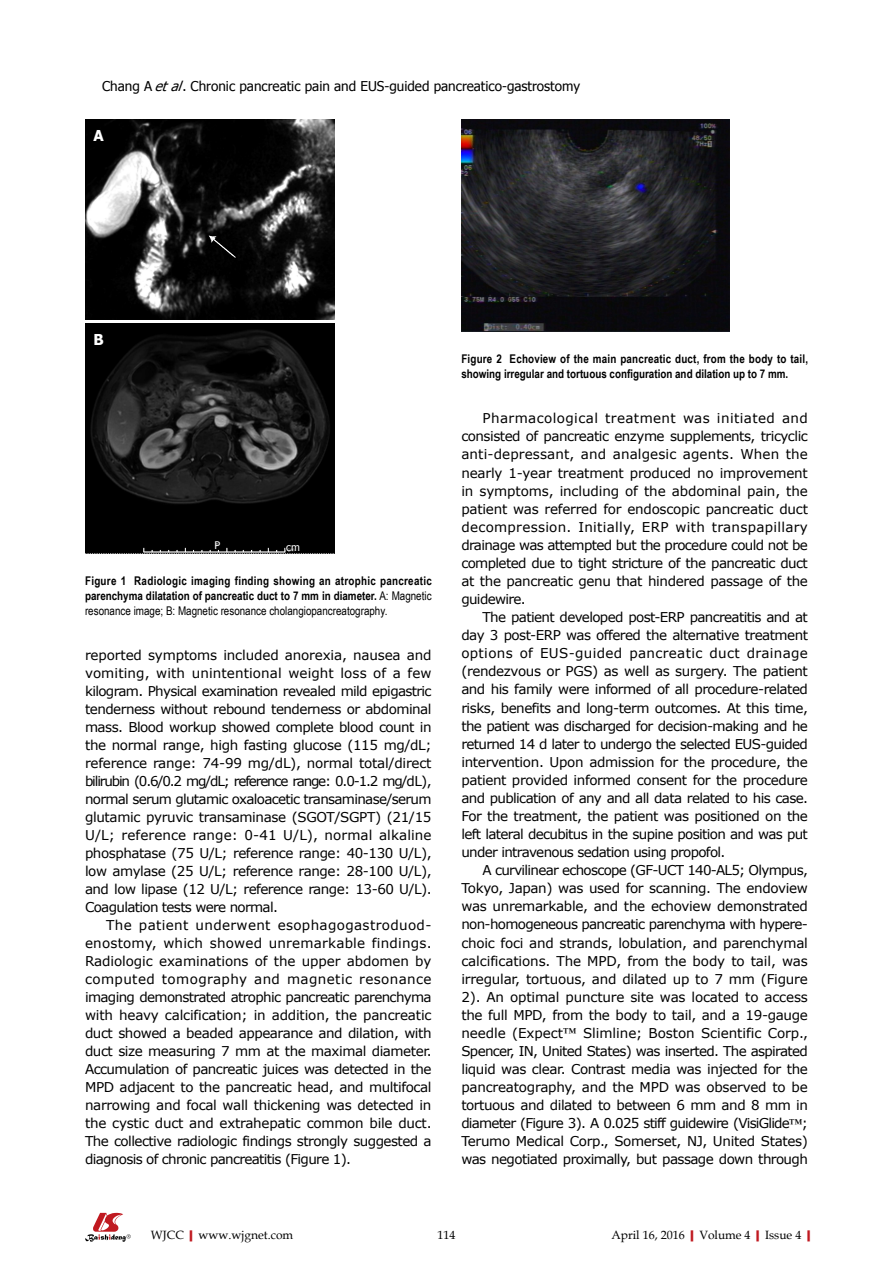
<style>
.page{position:relative;width:893px;height:1263px;background:#fff}
.page>*{position:absolute;margin:0;border:0;box-sizing:border-box;transform-origin:0 0}
.t1{font:700 15px "Tahoma";color:#fff}
.t2{font:13.5px "Verdana";letter-spacing:-.035em;color:#000}
.t3{font:13.5px "Verdana";letter-spacing:-.015em;color:#000}
.t4{font:13.5px "Verdana";letter-spacing:-.01em;color:#000}
.t5{font:13.5px "Verdana";letter-spacing:-.005em;color:#000}
.t6{font:13.5px "Verdana";letter-spacing:.01em;color:#000}
.t7{font:13.5px "Verdana";letter-spacing:.025em;color:#000}
.t8{font:13.5px "Verdana";letter-spacing:.03em;color:#000}
.t9{font:13.5px "Tahoma";color:#000}
.t10{font:13.5px "Verdana";letter-spacing:-.09em;color:#000}
.t11{font:13.5px "Verdana";letter-spacing:-.06em;color:#000}
.t12{font:13.5px "Verdana";letter-spacing:.02em;color:#000}
.t13{font:13.5px "Verdana";letter-spacing:-.055em;color:#000}
.t14{font:13.5px "Verdana";letter-spacing:.005em;color:#000}
.t15{font:13.5px "Verdana";letter-spacing:.015em;color:#000}
.t16{font:700 12px/15px "Arial Narrow";color:#000;text-align:justify}
.t17{font:12px "Book Antiqua";color:#000}
.t18{font:10.5px "Tahoma";color:#fff}
.s1{font-style:italic}
.s2{font-weight:400}
.s3{font-family:"Garamond"}
.s4{font-weight:700;color:#c01920}
</style>
<div class="page">
<svg style="left:85px;top:1213px;width:46px;height:29px"></svg>
<img style="left:85px;top:119px;width:249px;height:200px">
<img style="left:85px;top:323px;width:249px;height:231px">
<svg style="left:209px;top:236px;width:27px;height:22px"></svg>
<hr style="left:144px;top:552px;width:141px;height:1px;background:#fff">
<img style="left:461px;top:119px;width:269px;height:213px">
<p class="t9" style="left:102px;top:77px;width:479px">Chang A <span class="s1">etal</span>. Chronic pancreatic pain and EUS-guided pancreatico-gastrostomy</p>
<p class="t1" style="left:94px;top:125px;width:12px">A</p>
<p class="t1" style="left:94px;top:329px;width:12px">B</p>
<p class="t18" style="left:215px;top:538px;width:7px">P</p>
<p class="t18" style="left:286px;top:540px;width:15px">cm</p>
<p class="t16" style="left:85px;top:573px;width:348px">Figure 1 Radiologic imaging finding showing an atrophic pancreatic parenchyma dilatation of pancreatic duct to 7 mm in diameter. <span class="s2">A: Magnetic resonance image; B: Magnetic resonance cholangiopancreatography.</span></p>
<p class="t4" style="left:85px;top:647px;width:348px">reported symptoms included anorexia, nausea and</p>
<p class="t6" style="left:85px;top:665px;width:348px">vomiting, with unintentional weight loss of a few</p>
<p class="t2" style="left:85px;top:683px;width:348px">kilogram. Physical examination revealed mild epigastric</p>
<p class="t2" style="left:85px;top:701px;width:348px">tenderness without rebound tenderness or abdominal</p>
<p class="t2" style="left:85px;top:719px;width:348px">mass. Blood workup showed complete blood count in</p>
<p class="t2" style="left:85px;top:737px;width:348px">the normal range, high fasting glucose (115 mg/dL;</p>
<p class="t2" style="left:85px;top:755px;width:348px">reference range: 74-99 mg/dL), normal total/direct</p>
<p class="t10" style="left:85px;top:773px;width:348px">bilirubin (0.6/0.2 mg/dL; reference range: 0.0-1.2 mg/dL),</p>
<p class="t2" style="left:85px;top:791px;width:348px">normal serum glutamic oxaloacetic transaminase/serum</p>
<p class="t2" style="left:85px;top:809px;width:348px">glutamic pyruvic transaminase (SGOT/SGPT) (21/15</p>
<p class="t14" style="left:85px;top:827px;width:348px">U/L; reference range: 0-41 U/L), normal alkaline</p>
<p class="t2" style="left:85px;top:845px;width:348px">phosphatase (75 U/L; reference range: 40-130 U/L),</p>
<p class="t2" style="left:85px;top:863px;width:348px">low amylase (25 U/L; reference range: 28-100 U/L),</p>
<p class="t2" style="left:85px;top:881px;width:348px">and low lipase (12 U/L; reference range: 13-60 U/L).</p>
<p class="t2" style="left:85px;top:899px;width:194px">Coagulation tests were normal.</p>
<p class="t7" style="left:106px;top:917px;width:327px">The patient underwent esophagogastroduod-</p>
<p class="t15" style="left:85px;top:935px;width:348px">enostomy, which showed unremarkable findings.</p>
<p class="t5" style="left:85px;top:953px;width:348px">Radiologic examinations of the upper abdomen by</p>
<p class="t8" style="left:85px;top:971px;width:348px">computed tomography and magnetic resonance</p>
<p class="t2" style="left:85px;top:989px;width:348px">imaging demonstrated atrophic pancreatic parenchyma</p>
<p class="t3" style="left:85px;top:1007px;width:348px">with heavy calcification; in addition, the pancreatic</p>
<p class="t2" style="left:85px;top:1025px;width:348px">duct showed a beaded appearance and dilation, with</p>
<p class="t2" style="left:85px;top:1043px;width:348px">duct size measuring 7 mm at the maximal diameter.</p>
<p class="t2" style="left:85px;top:1061px;width:348px">Accumulation of pancreatic juices was detected in the</p>
<p class="t2" style="left:85px;top:1079px;width:348px">MPD adjacent to the pancreatic head, and multifocal</p>
<p class="t2" style="left:85px;top:1097px;width:348px">narrowing and focal wall thickening was detected in</p>
<p class="t2" style="left:85px;top:1115px;width:348px">the cystic duct and extrahepatic common bile duct.</p>
<p class="t2" style="left:85px;top:1133px;width:348px">The collective radiologic findings strongly suggested a</p>
<p class="t2" style="left:85px;top:1151px;width:267px">diagnosis of chronic pancreatitis (Figure 1).</p>
<p class="t16" style="left:461px;top:351px;width:348px">Figure 2 Echoview of the main pancreatic duct, from the body to tail, showing irregular and tortuous configuration and dilation up to 7 mm.</p>
<p class="t8" style="left:483px;top:410px;width:327px">Pharmacological treatment was initiated and</p>
<p class="t2" style="left:461px;top:428px;width:348px">consisted of pancreatic enzyme supplements, tricyclic</p>
<p class="t6" style="left:461px;top:446px;width:348px">anti-depressant, and analgesic agents. When the</p>
<p class="t3" style="left:461px;top:464px;width:348px">nearly 1-year treatment produced no improvement</p>
<p class="t4" style="left:461px;top:482px;width:348px">in symptoms, including of the abdominal pain, the</p>
<p class="t2" style="left:461px;top:500px;width:348px">patient was referred for endoscopic pancreatic duct</p>
<p class="t12" style="left:461px;top:518px;width:348px">decompression. Initially, ERP with transpapillary</p>
<p class="t2" style="left:461px;top:536px;width:348px">drainage was attempted but the procedure could not be</p>
<p class="t2" style="left:461px;top:554px;width:348px">completed due to tight stricture of the pancreatic duct</p>
<p class="t2" style="left:461px;top:572px;width:348px">at the pancreatic genu that hindered passage of the</p>
<p class="t2" style="left:461px;top:590px;width:66px">guidewire.</p>
<p class="t2" style="left:483px;top:609px;width:327px">The patient developed post-ERP pancreatitis and at</p>
<p class="t2" style="left:461px;top:627px;width:348px">day 3 post-ERP was offered the alternative treatment</p>
<p class="t7" style="left:461px;top:645px;width:348px">options of EUS-guided pancreatic duct drainage</p>
<p class="t2" style="left:461px;top:663px;width:348px">(rendezvous or PGS) as well as surgery. The patient</p>
<p class="t2" style="left:461px;top:681px;width:348px">and his family were informed of all procedure-related</p>
<p class="t2" style="left:461px;top:699px;width:348px">risks, benefits and long-term outcomes. At this time,</p>
<p class="t2" style="left:461px;top:717px;width:348px">the patient was discharged for decision-making and he</p>
<p class="t2" style="left:461px;top:735px;width:348px">returned 14 d later to undergo the selected EUS-guided</p>
<p class="t2" style="left:461px;top:753px;width:348px">intervention. Upon admission for the procedure, the</p>
<p class="t2" style="left:461px;top:771px;width:348px">patient provided informed consent for the procedure</p>
<p class="t2" style="left:461px;top:789px;width:348px">and publication of any and all data related to his case.</p>
<p class="t2" style="left:461px;top:807px;width:348px">For the treatment, the patient was positioned on the</p>
<p class="t2" style="left:461px;top:825px;width:348px">left lateral decubitus in the supine position and was put</p>
<p class="t2" style="left:461px;top:844px;width:266px">under intravenous sedation using propofol.</p>
<p class="t13" style="left:483px;top:862px;width:327px">A curvilinear echoscope (GF-UCT 140-AL5; Olympus,</p>
<p class="t2" style="left:461px;top:880px;width:348px">Tokyo, Japan) was used for scanning. The endoview</p>
<p class="t2" style="left:461px;top:898px;width:348px">was unremarkable, and the echoview demonstrated</p>
<p class="t2" style="left:461px;top:916px;width:348px">non-homogeneous pancreatic parenchyma with hypere-</p>
<p class="t2" style="left:461px;top:934px;width:348px">choic foci and strands, lobulation, and parenchymal</p>
<p class="t4" style="left:461px;top:952px;width:348px">calcifications. The MPD, from the body to tail, was</p>
<p class="t3" style="left:461px;top:970px;width:348px">irregular, tortuous, and dilated up to 7 mm (Figure</p>
<p class="t3" style="left:461px;top:988px;width:348px">2). An optimal puncture site was located to access</p>
<p class="t2" style="left:461px;top:1006px;width:348px">the full MPD, from the body to tail, and a 19-gauge</p>
<p class="t5" style="left:461px;top:1024px;width:348px">needle (Expect<span class="s3">™</span> Slimline; Boston Scientific Corp.,</p>
<p class="t2" style="left:461px;top:1042px;width:348px">Spencer, IN, United States) was inserted. The aspirated</p>
<p class="t2" style="left:461px;top:1060px;width:348px">liquid was clear. Contrast media was injected for the</p>
<p class="t3" style="left:461px;top:1079px;width:348px">pancreatography, and the MPD was observed to be</p>
<p class="t2" style="left:461px;top:1097px;width:348px">tortuous and dilated to between 6 mm and 8 mm in</p>
<p class="t11" style="left:461px;top:1115px;width:348px">diameter (Figure 3). A 0.025 stiff guidewire (VisiGlide<span class="s3">™</span>;</p>
<p class="t2" style="left:461px;top:1133px;width:348px">Terumo Medical Corp., Somerset, NJ, United States)</p>
<p class="t2" style="left:461px;top:1151px;width:348px">was negotiated proximally, but passage down through</p>
<p class="t17" style="left:151px;top:1226px;width:144px">WJCC<span class="s4">|</span>www.wjgnet.com</p>
<p class="t17" style="left:437px;top:1226px;width:19px">114</p>
<p class="t17" style="left:611px;top:1226px;width:206px">April 16, 2016<span class="s4">|</span>Volume 4<span class="s4">|</span>Issue 4<span class="s4">|</span></p>
</div>
